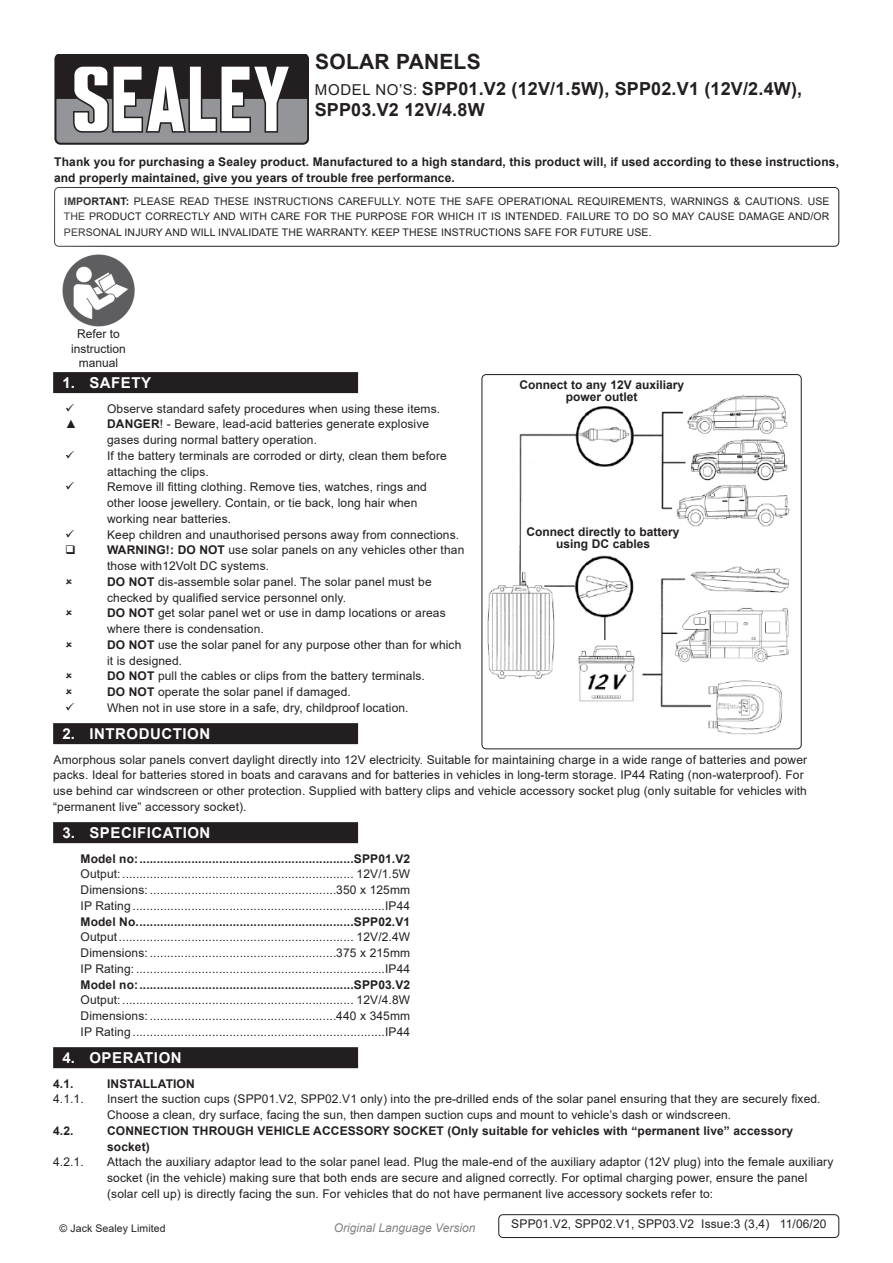
<style>
.page{position:relative;width:893px;height:1263px;background:#fff}
.page>*{position:absolute;margin:0;border:0;box-sizing:border-box;transform-origin:0 0}
.Instructions_Model_N{font:700 21px "Arial";letter-spacing:.01em;color:#231f20}
.Instructions_Model_N-2{font:700 18px/21px "Arial";letter-spacing:.01em;color:#231f20}
.t1{font:700 15px "Arial";letter-spacing:.035em;color:#fff}
.Body{font:12px/15.8px "Arial";letter-spacing:.01em;color:#231f20}
.Specifications__Tabb{font:12px "Arial";letter-spacing:.01em;color:#231f20}
.Body-2{font:700 12px/15.8px "Arial";letter-spacing:.01em;color:#231f20}
.Specifications__Tabb-2{font:700 12px "Arial";letter-spacing:.01em;color:#231f20}
.Body__Footer{font:12px "Arial";letter-spacing:.01em;color:#231f20}
.t2{font:italic 12px "Arial";color:#808285}
.Body__Justified__7pt{font:10.5px/15.8px "Arial";letter-spacing:.01em;color:#231f20;text-align:justify}
.s1{font-weight:400;font-size:15px}
.s2{font-weight:700}
</style>
<div class="page">
<svg style="left:54px;top:54px;width:255px;height:90px"></svg>
<div style="left:54px;top:187px;width:785px;height:60px;border:1px solid #231f20;border-radius:4px"></div>
<div style="left:53px;top:372px;width:305px;height:21px;background:#231f20"></div>
<div style="left:53px;top:723px;width:305px;height:21px;background:#231f20"></div>
<div style="left:53px;top:822px;width:305px;height:21px;background:#231f20"></div>
<div style="left:53px;top:1047px;width:305px;height:21px;background:#231f20"></div>
<div style="left:498px;top:1214px;width:341px;height:24px;border:1px solid #231f20;border-radius:4px"></div>
<img style="left:62px;top:254px;width:73px;height:73px">
<img style="left:482px;top:375px;width:318px;height:374px">
<div style="left:482px;top:374px;width:320px;height:375px;border:1px solid #231f20;border-radius:4px"></div>
<p class="Instructions_Model_N" style="left:315px;top:47px;width:167px">SOLAR PANELS</p>
<p class="Instructions_Model_N-2" style="left:315px;top:78px;width:489px"><span class="s1">MODEL NO’S:</span> SPP01.V2 (12V/1.5W), SPP02.V1 (12V/2.4W),<br>SPP03.V2 12V/4.8W</p>
<p class="Body-2" style="left:54px;top:154px;width:786px">Thank you for purchasing a Sealey product. Manufactured to a high standard, this product will, if used according to these instructions, and properly maintained, give you years of trouble free performance.</p>
<p class="Body__Justified__7pt" style="left:64px;top:193px;width:767px"><span class="s2">IMPORTANT:</span> PLEASE READ THESE INSTRUCTIONS CAREFULLY. NOTE THE SAFE OPERATIONAL REQUIREMENTS, WARNINGS &amp; CAUTIONS. USE THE PRODUCT CORRECTLY AND WITH CARE FOR THE PURPOSE FOR WHICH IT IS INTENDED. FAILURE TO DO SO MAY CAUSE DAMAGE AND/OR PERSONAL INJURY AND WILL INVALIDATE THE WARRANTY. KEEP THESE INSTRUCTIONS SAFE FOR FUTURE USE.</p>
<p class="Body" style="left:77px;top:326px;width:44px">Refer to</p>
<p class="Body" style="left:71px;top:340px;width:56px">instruction</p>
<p class="Body" style="left:79px;top:355px;width:41px">manual</p>
<p class="t1" style="left:62px;top:372px;width:90px">1. SAFETY</p>
<p class="Body" style="left:107px;top:400px;width:334px">Observe standard safety procedures when using these items.</p>
<p class="Body" style="left:65px;top:416px;width:13px">▲</p>
<p class="Body" style="left:107px;top:416px;width:324px"><span class="s2">DANGER</span>! - Beware, lead-acid batteries generate explosive</p>
<p class="Body" style="left:107px;top:432px;width:211px">gases during normal battery operation.</p>
<p class="Body" style="left:107px;top:448px;width:341px">If the battery terminals are corroded or dirty, clean them before</p>
<p class="Body" style="left:107px;top:463px;width:103px">attaching the clips.</p>
<p class="Body" style="left:107px;top:479px;width:321px">Remove ill fitting clothing. Remove ties, watches, rings and</p>
<p class="Body" style="left:107px;top:495px;width:312px">other loose jewellery. Contain, or tie back, long hair when</p>
<p class="Body" style="left:107px;top:511px;width:126px">working near batteries.</p>
<p class="Body" style="left:107px;top:526px;width:354px">Keep children and unauthorised persons away from connections.</p>
<p class="Body" style="left:107px;top:542px;width:359px"><span class="s2">WARNING!: DO NOT</span> use solar panels on any vehicles other than</p>
<p class="Body" style="left:107px;top:558px;width:163px">those with12Volt DC systems.</p>
<p class="Body" style="left:107px;top:574px;width:326px"><span class="s2">DO NOT</span> dis-assemble solar panel. The solar panel must be</p>
<p class="Body" style="left:107px;top:589px;width:240px">checked by qualified service personnel only.</p>
<p class="Body" style="left:107px;top:605px;width:340px"><span class="s2">DO NOT</span> get solar panel wet or use in damp locations or areas</p>
<p class="Body" style="left:107px;top:621px;width:158px">where there is condensation.</p>
<p class="Body" style="left:107px;top:637px;width:356px"><span class="s2">DO NOT</span> use the solar panel for any purpose other than for which</p>
<p class="Body" style="left:107px;top:652px;width:77px">it is designed.</p>
<p class="Body" style="left:107px;top:668px;width:319px"><span class="s2">DO NOT</span> pull the cables or clips from the battery terminals.</p>
<p class="Body" style="left:107px;top:684px;width:245px"><span class="s2">DO NOT</span> operate the solar panel if damaged.</p>
<p class="Body" style="left:107px;top:700px;width:303px">When not in use store in a safe, dry, childproof location.</p>
<p class="t1" style="left:62px;top:723px;width:149px">2. INTRODUCTION</p>
<p class="Body" style="left:53px;top:751px;width:755px">Amorphous solar panels convert daylight directly into 12V electricity. Suitable for maintaining charge in a wide range of batteries and power packs. Ideal for batteries stored in boats and caravans and for batteries in vehicles in long-term storage. IP44 Rating (non-waterproof). For use behind car windscreen or other protection. Supplied with battery clips and vehicle accessory socket plug (only suitable for vehicles with “permanent live” accessory socket).</p>
<p class="t1" style="left:62px;top:822px;width:150px">3. SPECIFICATION</p>
<p class="Specifications__Tabb-2" style="left:80px;top:850px;width:331px">Model no:..............................................................SPP01.V2</p>
<p class="Specifications__Tabb" style="left:80px;top:866px;width:331px">Output:................................................................... 12V/1.5W</p>
<p class="Specifications__Tabb" style="left:80px;top:882px;width:331px">Dimensions: ......................................................350 x 125mm</p>
<p class="Specifications__Tabb" style="left:80px;top:897px;width:331px">IP Rating .........................................................................IP44</p>
<p class="Specifications__Tabb-2" style="left:80px;top:913px;width:331px">Model No...............................................................SPP02.V1</p>
<p class="Specifications__Tabb" style="left:80px;top:929px;width:331px">Output.................................................................... 12V/2.4W</p>
<p class="Specifications__Tabb" style="left:80px;top:945px;width:331px">Dimensions: ......................................................375 x 215mm</p>
<p class="Specifications__Tabb" style="left:80px;top:960px;width:331px">IP Rating: ........................................................................IP44</p>
<p class="Specifications__Tabb-2" style="left:80px;top:976px;width:331px">Model no:..............................................................SPP03.V2</p>
<p class="Specifications__Tabb" style="left:80px;top:992px;width:331px">Output:................................................................... 12V/4.8W</p>
<p class="Specifications__Tabb" style="left:80px;top:1008px;width:331px">Dimensions: ......................................................440 x 345mm</p>
<p class="Specifications__Tabb" style="left:80px;top:1023px;width:331px">IP Rating .........................................................................IP44</p>
<p class="t1" style="left:62px;top:1047px;width:121px">4. OPERATION</p>
<p class="Body-2" style="left:53px;top:1076px;width:22px">4.1.</p>
<p class="Body-2" style="left:107px;top:1076px;width:89px">INSTALLATION</p>
<p class="Body" style="left:53px;top:1091px;width:32px">4.1.1.</p>
<p class="Body" style="left:107px;top:1091px;width:715px">Insert the suction cups (SPP01.V2, SPP02.V1 only) into the pre-drilled ends of the solar panel ensuring that they are securely fixed.<br>Choose a clean, dry surface, facing the sun, then dampen suction cups and mount to vehicle’s dash or windscreen.</p>
<p class="Body-2" style="left:53px;top:1123px;width:22px">4.2.</p>
<p class="Body-2" style="left:107px;top:1123px;width:687px">CONNECTION THROUGH VEHICLE ACCESSORY SOCKET (Only suitable for vehicles with “permanent live” accessory socket)</p>
<p class="Body" style="left:53px;top:1154px;width:32px">4.2.1.</p>
<p class="Body" style="left:107px;top:1154px;width:728px">Attach the auxiliary adaptor lead to the solar panel lead. Plug the male-end of the auxiliary adaptor (12V plug) into the female auxiliary socket (in the vehicle) making sure that both ends are secure and aligned correctly. For optimal charging power, ensure the panel (solar cell up) is directly facing the sun. For vehicles that do not have permanent live accessory sockets refer to:</p>
<p class="Body__Justified__7pt" style="left:60px;top:1220px;width:108px">© Jack Sealey Limited</p>
<p class="t2" style="left:334px;top:1219px;width:143px">Original Language Version</p>
<p class="Body__Footer" style="left:511px;top:1215px;width:317px">SPP01.V2, SPP02.V1, SPP03.V2 Issue:3 (3,4) 11/06/20</p>
<p class="Body-2" style="left:519px;top:377px;width:166px">Connect to any 12V auxiliary</p>
<p class="Body-2" style="left:566px;top:389px;width:73px">power outlet</p>
<p class="Body-2" style="left:527px;top:379px;width:166px">Connect to any 12V auxiliary</p>
<p class="Body-2" style="left:574px;top:391px;width:73px">power outlet</p>
<p class="Body-2" style="left:527px;top:524px;width:155px">Connect directly to battery</p>
<p class="Body-2" style="left:556px;top:536px;width:96px">using DC cables</p>
</div>
